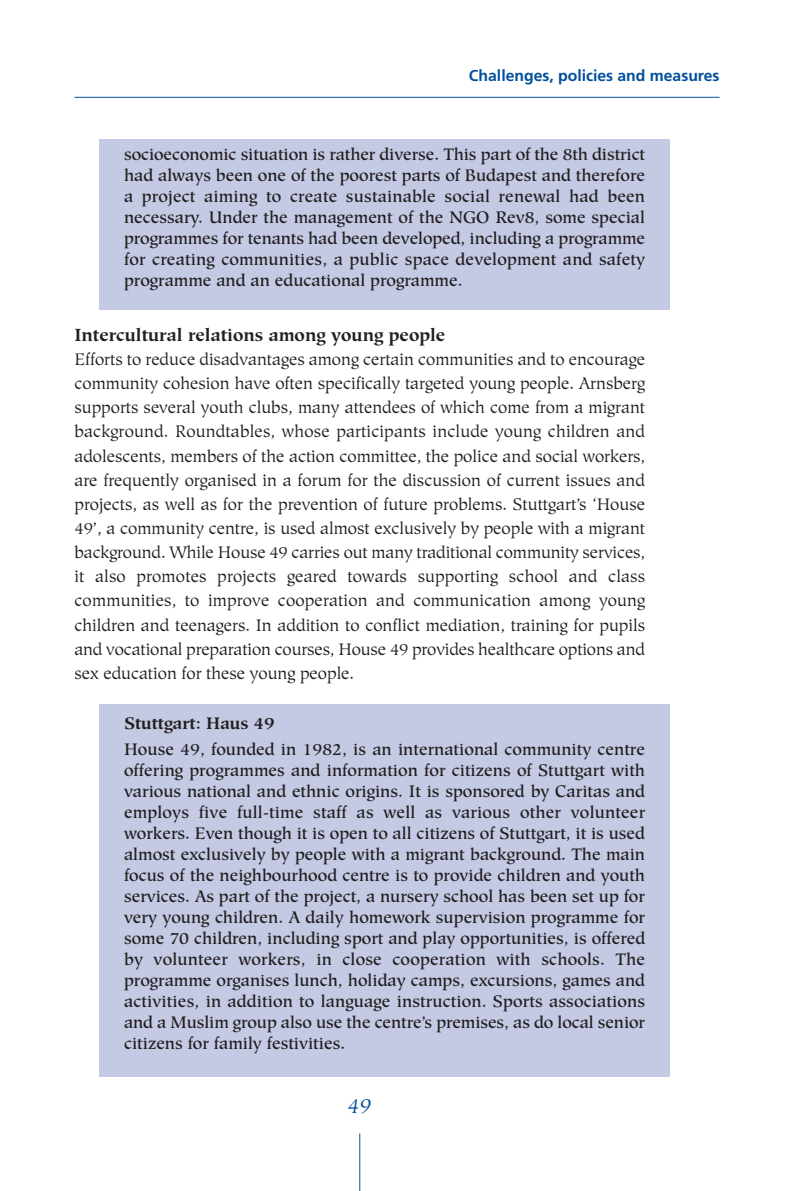
<style>
.page{position:relative;width:794px;height:1191px;background:#fff}
.page>*{position:absolute;margin:0;border:0;box-sizing:border-box;transform-origin:0 0}
.t1{font:italic 21px "Hiroshige";color:#00509e}
.t2{font:700 17.5px "Hiroshige";color:#231f20}
.t3{font:500 16.62px/21px "Hiroshige";color:#231f20;text-align:justify}
.t4{font:16.62px/24.2px "Hiroshige";color:#231f20;text-align:justify}
.t5{font:700 16.62px "Hiroshige";color:#231f20}
.t6{font:700 15.75px "Frutiger";color:#00509e}
</style>
<div class="page">
<div style="left:100px;top:139px;width:570px;height:170px;background:#c4cae4"></div>
<div style="left:100px;top:704px;width:570px;height:372px;background:#c4cae4"></div>
<hr style="left:359px;top:1133px;width:1px;height:58px;background:#00509e">
<hr style="left:74px;top:97px;width:645px;height:1px;background:#00509e">
<p class="t6" style="left:469px;top:69px;width:252px">Challenges, policies and measures</p>
<p class="t3" style="left:124px;top:146px;width:522px">socioeconomic situation is rather diverse. This part of the 8th district had always been one of the poorest parts of Budapest and therefore a project aiming to create sustainable social renewal had been necessary. Under the management of the NGO Rev8, some special programmes for tenants had been developed, including a programme for creating communities, a public space development and safety programme and an educational programme.</p>
<p class="t2" style="left:74px;top:327px;width:372px">Intercultural relations among young people</p>
<p class="t4" style="left:74px;top:349px;width:572px">Efforts to reduce disadvantages among certain communities and to encourage community cohesion have often specifically targeted young people. Arnsberg supports several youth clubs, many attendees of which come from a migrant background. Roundtables, whose participants include young children and adolescents, members of the action committee, the police and social workers, are frequently organised in a forum for the discussion of current issues and projects, as well as for the prevention of future problems. Stuttgart’s ‘House 49’, a community centre, is used almost exclusively by people with a migrant background. While House 49 carries out many traditional community services, it also promotes projects geared towards supporting school and class communities, to improve cooperation and communication among young children and teenagers. In addition to conflict mediation, training for pupils and vocational preparation courses, House 49 provides healthcare options and sex education for these young people.</p>
<p class="t5" style="left:124px;top:716px;width:152px">Stuttgart: Haus 49</p>
<p class="t3" style="left:124px;top:740px;width:523px">House 49, founded in 1982, is an international community centre offering programmes and information for citizens of Stuttgart with various national and ethnic origins. It is sponsored by Caritas and employs five full-time staff as well as various other volunteer workers. Even though it is open to all citizens of Stuttgart, it is used almost exclusively by people with a migrant background. The main focus of the neighbourhood centre is to provide children and youth services. As part of the project, a nursery school has been set up for very young children. A daily homework supervision programme for some 70 children, including sport and play opportunities, is offered by volunteer workers, in close cooperation with schools. The programme organises lunch, holiday camps, excursions, games and activities, in addition to language instruction. Sports associations and a Muslim group also use the centre’s premises, as do local senior citizens for family festivities.</p>
<p class="t1" style="left:348px;top:1096px;width:25px">49</p>
</div>
